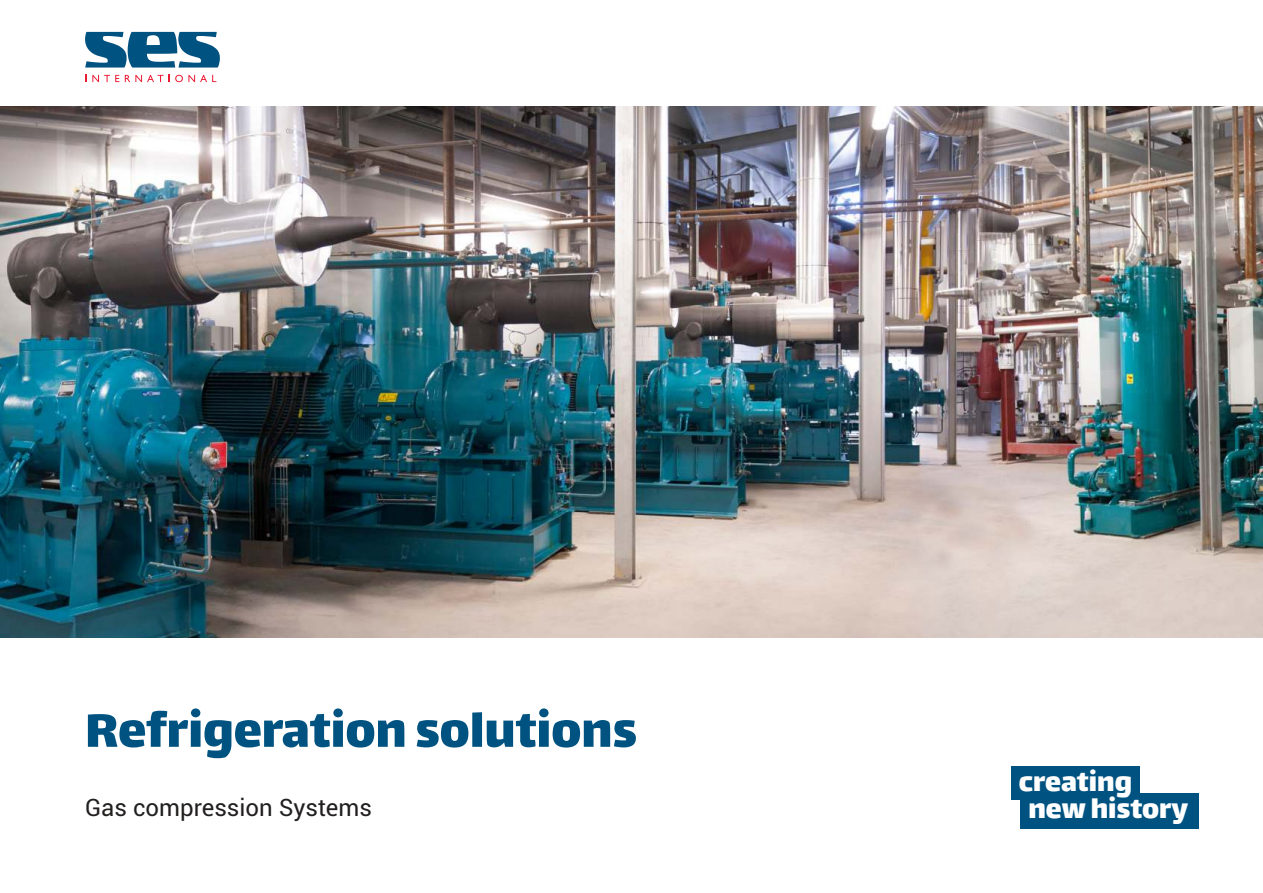
<style>
.page{position:relative;width:1263px;height:893px;background:#fff}
.page>*{position:absolute;margin:0;border:0;box-sizing:border-box;transform-origin:0 0}
.t1{font:57px "Lalezar";color:#005381}
.t2{font:32.25px/26.8px "Lalezar";color:#fff}
.t3{font:24px "Roboto";color:#221f1f}
</style>
<div class="page">
<img style="left:0;top:106px;width:1263px;height:532px">
<div style="left:1011px;top:766px;width:129px;height:33px;background:#005381"></div>
<div style="left:1020px;top:793px;width:179px;height:36px;background:#005381"></div>
<svg style="left:85px;top:32px;width:135px;height:36px"></svg>
<svg style="left:92px;top:75px;width:27px;height:7px"></svg>
<svg style="left:125px;top:75px;width:91px;height:7px"></svg>
<p class="t1" style="left:85px;top:708px;width:553px">Refrigeration solutions</p>
<p class="t3" style="left:85px;top:798px;width:288px">Gas compression Systems</p>
<p class="t2" style="left:1019px;top:771px;width:171px">creating new history</p>
</div>
